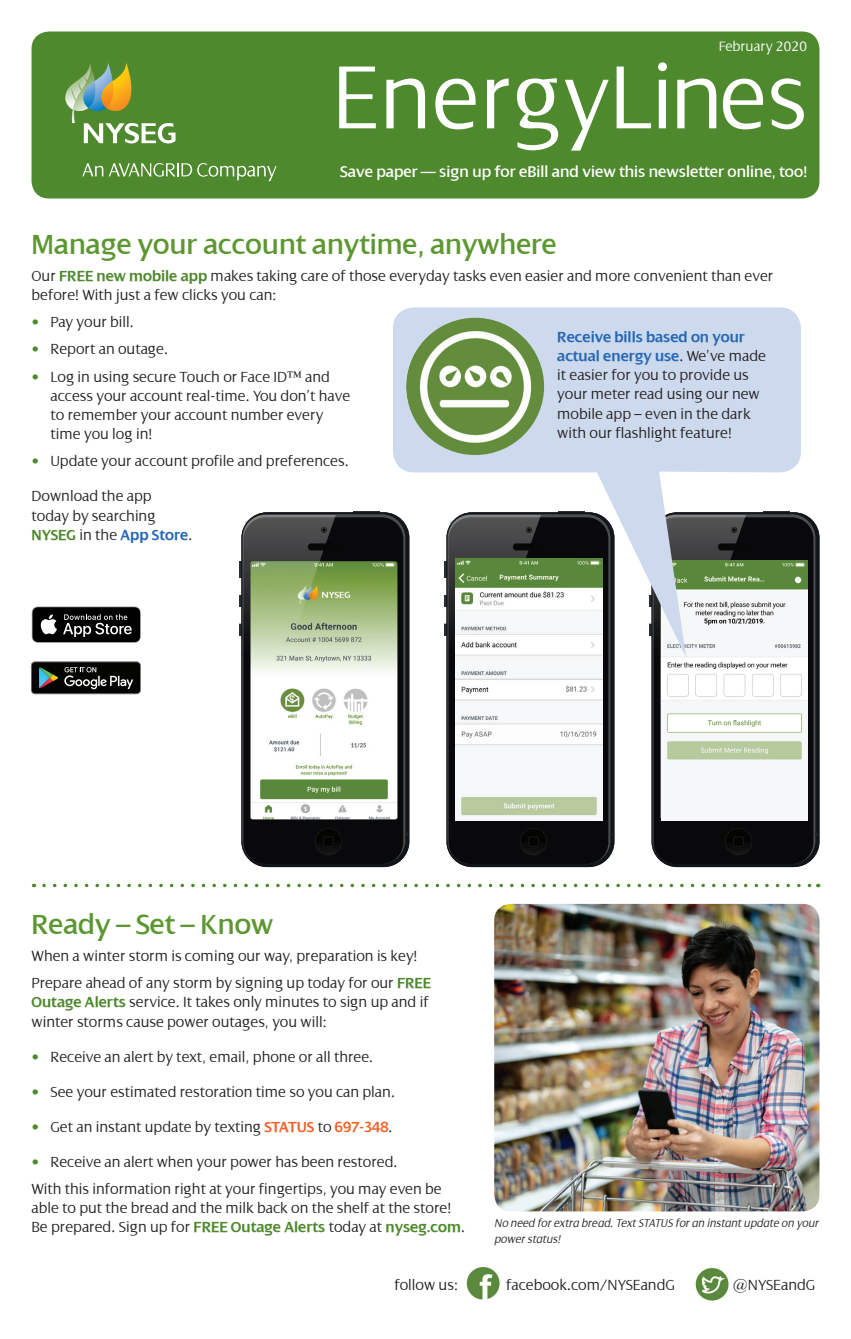
<style>
.page{position:relative;width:851px;height:1339px;background:#fff}
.page>*{position:absolute;margin:0;border:0;box-sizing:border-box;transform-origin:0 0}
.t1{font:300 96.6px "Dialog";color:#fff}
.t2{font:29.75px "Dialog";color:#5c9731}
.t3{font:16.62px "Dialog";color:#fff}
.t4{font:300 15.75px/19.2px "Dialog";color:#231f20}
.t5{font:300 14.53px "Dialog";color:#fff}
.t6{font:italic 300 12.25px/15.8px "Dialog";color:#231f20}
.s1{font-weight:600;color:#4e892d}
.s2{color:#4e892d}
.s3{font-weight:600;color:#2968b3}
.s4{font-weight:600;color:#f2622a}
</style>
<div class="page">
<img style="left:464px;top:1264px;width:37px;height:37px;border-radius:19px">
<img style="left:693px;top:1265px;width:37px;height:38px;border-radius:19px">
<svg style="left:44px;top:884px;width:774px;height:3px"></svg>
<div style="left:32px;top:32px;width:787px;height:166px;background:#4e892d;border-radius:18px"></div>
<svg style="left:65px;top:63px;width:110px;height:80px"></svg>
<svg style="left:82px;top:163px;width:21px;height:13px"></svg>
<svg style="left:109px;top:163px;width:167px;height:18px"></svg>
<img style="left:494px;top:904px;width:325px;height:307px">
<svg style="left:446px;top:512px;width:168px;height:355px;background:#212427"></svg>
<div style="left:448px;top:517px;width:160px;height:347px;background:#09090b;border-radius:22px"></div>
<div style="left:520px;top:828px;width:26px;height:27px;background:#040503;border-radius:13px"></div>
<div style="left:520px;top:828px;width:27px;height:27px;border:1px solid #181717;border-radius:50%"></div>
<svg style="left:520px;top:837px;width:26px;height:18px"></svg>
<div style="left:528px;top:836px;width:10px;height:10px;border:1px solid #181717;border-radius:2px"></div>
<svg style="left:446px;top:657px;width:3px;height:124px"></svg>
<img style="left:455px;top:657px;width:148px;height:163px">
<svg style="left:32px;top:606px;width:109px;height:37px;background:#343435"></svg>
<svg style="left:30px;top:661px;width:111px;height:34px;background:#343734"></svg>
<svg style="left:353px;top:511px;width:26px;height:1px"></svg>
<svg style="left:241px;top:512px;width:168px;height:355px;background:#242629"></svg>
<div style="left:243px;top:517px;width:160px;height:347px;background:#09090b;border-radius:22px"></div>
<img style="left:250px;top:561px;width:147px;height:258px">
<div style="left:315px;top:828px;width:27px;height:27px;border:1px solid #181717;border-radius:50%"></div>
<svg style="left:315px;top:837px;width:27px;height:18px"></svg>
<div style="left:323px;top:836px;width:10px;height:10px;border:1px solid #181717;border-radius:2px"></div>
<svg style="left:239px;top:515px;width:97px;height:266px;background:#aab3a0"></svg>
<div style="left:308px;top:543px;width:32px;height:7px;background:#070807;border-radius:3px"></div>
<svg style="left:651px;top:512px;width:168px;height:355px;background:#232528"></svg>
<div style="left:653px;top:517px;width:160px;height:347px;background:#09090b;border-radius:22px"></div>
<div style="left:725px;top:828px;width:27px;height:27px;border:1px solid #181717;border-radius:50%"></div>
<svg style="left:725px;top:837px;width:26px;height:18px"></svg>
<div style="left:733px;top:836px;width:10px;height:10px;border:1px solid #181717;border-radius:2px"></div>
<svg style="left:651px;top:657px;width:10px;height:124px"></svg>
<img style="left:661px;top:561px;width:146px;height:259px">
<svg style="left:393px;top:307px;width:407px;height:350px"></svg>
<img style="left:406px;top:318px;width:138px;height:137px;border-radius:69px">
<p class="t5" style="left:718px;top:39px;width:90px">February 2020</p>
<h1 class="t1" style="left:332px;top:45px;width:477px">EnergyLines</h1>
<p class="t3" style="left:340px;top:163px;width:468px">Save paper — sign up for eBill and view this newsletter online, too!</p>
<h2 class="t2" style="left:32px;top:228px;width:526px">Manage your account anytime, anywhere</h2>
<p class="t4" style="left:32px;top:266px;width:743px">Our <span class="s1">FREE new mobile app</span> makes taking care of those everyday tasks even easier and more convenient than ever before! With just a few clicks you can:</p>
<p class="t4" style="left:32px;top:313px;width:104px"><span class="s2">•</span> Pay your bill.</p>
<p class="t4" style="left:32px;top:340px;width:138px"><span class="s2">•</span> Report an outage.</p>
<p class="t4" style="left:51px;top:367px;width:301px;text-indent:-19px"><span class="s2">•</span> Log in using secure Touch or Face ID™ and access your account real-time. You don’t have to remember your account number every time you log in!</p>
<p class="t4" style="left:32px;top:452px;width:319px"><span class="s2">•</span> Update your account profile and preferences.</p>
<p class="t4" style="left:32px;top:487px;width:162px">Download the app today by searching<br><span class="s1">NYSEG</span> in the <span class="s3">App Store</span>.</p>
<p class="t4" style="left:557px;top:327px;width:210px"><span class="s3">Receive bills based on your actual energy use</span>. We’ve made it easier for you to provide us your meter read using our new mobile app – even in the dark with our flashlight feature!</p>
<h2 class="t2" style="left:32px;top:908px;width:243px">Ready – Set – Know</h2>
<p class="t4" style="left:32px;top:942px;width:401px;line-height:27.1px">When a winter storm is coming our way, preparation is key!<br>Prepare ahead of any storm by signing up today for our <span class="s1">FREE</span></p>
<p class="t4" style="left:32px;top:993px;width:398px"><span class="s1">Outage Alerts</span> service. It takes only minutes to sign up and if winter storms cause power outages, you will:</p>
<p class="t4" style="left:32px;top:1047px;width:343px"><span class="s2">•</span> Receive an alert by text, email, phone or all three.</p>
<p class="t4" style="left:32px;top:1082px;width:365px"><span class="s2">•</span> See your estimated restoration time so you can plan.</p>
<p class="t4" style="left:32px;top:1117px;width:363px"><span class="s2">•</span> Get an instant update by texting <span class="s4">STATUS</span> to <span class="s4">697-348</span>.</p>
<p class="t4" style="left:32px;top:1148px;width:411px;line-height:27.1px"><span class="s2">•</span> Receive an alert when your power has been restored.<br>With this information right at your fingertips, you may even be</p>
<p class="t4" style="left:32px;top:1198px;width:435px">able to put the bread and the milk back on the shelf at the store!<br>Be prepared. Sign up for <span class="s1">FREE Outage Alerts</span> today at <span class="s1">nyseg.com</span>.</p>
<p class="t6" style="left:494px;top:1215px;width:326px">No need for extra bread. Text STATUS for an instant update on your power status!</p>
<p class="t4" style="left:394px;top:1275px;width:65px">follow us:</p>
<p class="t4" style="left:506px;top:1275px;width:170px">facebook.com/NYSEandG</p>
<p class="t4" style="left:733px;top:1275px;width:84px">@NYSEandG</p>
</div>
